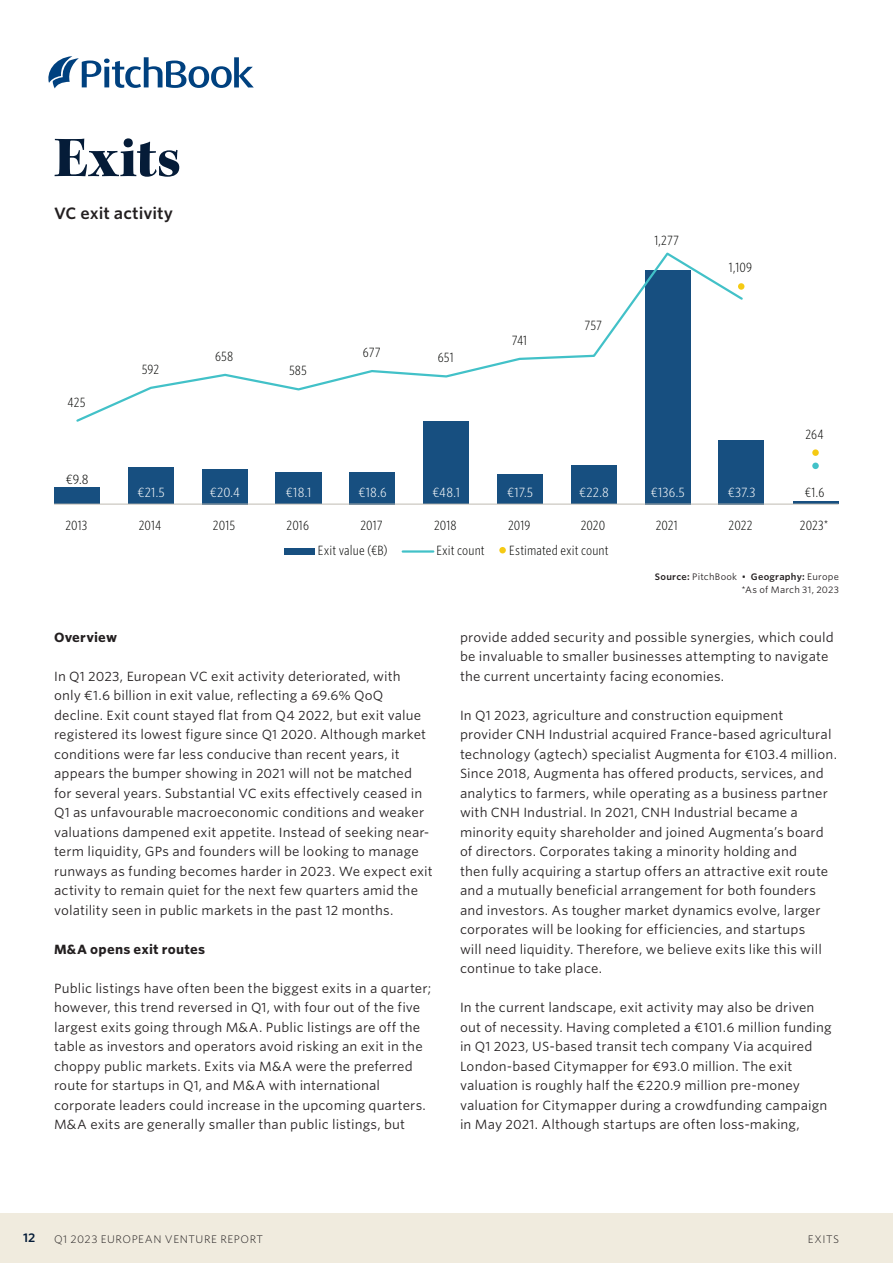
<style>
.page{position:relative;width:893px;height:1263px;background:#fff}
.page>*{position:absolute;margin:0;border:0;box-sizing:border-box;transform-origin:0 0}
.CR_H1{font:58.5px "Kepler Std Black Subh";letter-spacing:.01em;color:#051c38}
.CR_Chart_title{font:600 15.75px "Whitney S Sm";color:#231f20}
.CR_Body_copy_-_runt{font:12.75px/19.5px "Whitney S Sm";letter-spacing:.01em;color:#231f20}
.t1{font:300 12.75px "Whitney Cond S Sm";letter-spacing:.005em;color:#040503}
.t2{font:300 12.75px "Whitney Cond S Sm";color:#fff;scale:1.1 1}
.CR_Body_subsection_h{font:700 12.75px "Whitney S Sm";letter-spacing:.015em;color:#231f20}
.t3{font:300 12.75px "Whitney Cond S Sm";letter-spacing:.005em;color:#040503;scale:1.1 1}
.t4{font:600 12px "Whitney S Sm";color:#051c38}
.t5{font:300 10.5px "Whitney S Sm";letter-spacing:.045em;color:#231f20}
.CR_Source_tag{font:600 9px "Whitney S Sm";letter-spacing:.025em;color:#231f20}
.CR_Source_tag-2{font:9px "Whitney S Sm";letter-spacing:.025em;color:#231f20}
.s1{font-weight:400}
</style>
<div class="page">
<div style="left:0;top:1213px;width:893px;height:50px;background:#f0ebde"></div>
<svg style="left:48px;top:56px;width:206px;height:32px"></svg>
<hr style="left:792px;top:502px;width:46px;height:2px;background:#174f80">
<div style="left:718px;top:440px;width:46px;height:64px;background:#174f80"></div>
<div style="left:645px;top:270px;width:46px;height:234px;background:#174f80"></div>
<div style="left:570px;top:465px;width:46px;height:39px;background:#174f80"></div>
<div style="left:497px;top:474px;width:46px;height:30px;background:#174f80"></div>
<div style="left:423px;top:422px;width:46px;height:82px;background:#174f80"></div>
<div style="left:349px;top:472px;width:46px;height:32px;background:#174f80"></div>
<div style="left:275px;top:473px;width:47px;height:31px;background:#174f80"></div>
<div style="left:202px;top:469px;width:46px;height:35px;background:#174f80"></div>
<div style="left:128px;top:467px;width:46px;height:37px;background:#174f80"></div>
<div style="left:54px;top:487px;width:46px;height:17px;background:#174f80"></div>
<svg style="left:76px;top:252px;width:669px;height:170px"></svg>
<div style="left:738px;top:283px;width:6px;height:7px;background:#f5ca13;border-radius:50%"></div>
<div style="left:812px;top:449px;width:7px;height:7px;background:#f5ca13;border-radius:50%"></div>
<div style="left:812px;top:463px;width:7px;height:6px;background:#42c1c8;border-radius:50%"></div>
<hr style="left:54px;top:504px;width:784px;height:1px;background:#bfbbb2">
<div style="left:284px;top:548px;width:31px;height:7px;background:#174f80"></div>
<hr style="left:403px;top:550px;width:30px;height:3px;background:#42c1c8">
<div style="left:499px;top:547px;width:7px;height:6px;background:#f5ca14;border-radius:50%"></div>
<p class="CR_H1" style="left:54px;top:124px;width:128px">Exits</p>
<p class="CR_Chart_title" style="left:54px;top:202px;width:121px">VC exit activity</p>
<p class="t1" style="left:68px;top:394px;width:19px">425</p>
<p class="t3" style="left:66px;top:471px;width:22px">€9.8</p>
<p class="t1" style="left:142px;top:361px;width:19px">592</p>
<p class="t1" style="left:215px;top:348px;width:20px">658</p>
<p class="t1" style="left:289px;top:362px;width:19px">585</p>
<p class="t1" style="left:363px;top:344px;width:19px">677</p>
<p class="t1" style="left:438px;top:349px;width:18px">651</p>
<p class="t1" style="left:512px;top:332px;width:17px">741</p>
<p class="t1" style="left:584px;top:317px;width:19px">757</p>
<p class="t1" style="left:654px;top:232px;width:26px">1,277</p>
<p class="t1" style="left:729px;top:259px;width:25px">1,109</p>
<p class="t1" style="left:805px;top:426px;width:20px">264</p>
<p class="t2" style="left:137px;top:484px;width:26px">€21.5</p>
<p class="t2" style="left:210px;top:484px;width:29px">€20.4</p>
<p class="t2" style="left:286px;top:484px;width:25px">€18.1</p>
<p class="t2" style="left:358px;top:484px;width:27px">€18.6</p>
<p class="t2" style="left:432px;top:484px;width:27px">€48.1</p>
<p class="t2" style="left:507px;top:484px;width:25px">€17.5</p>
<p class="t2" style="left:579px;top:484px;width:29px">€22.8</p>
<p class="t2" style="left:651px;top:484px;width:32px">€136.5</p>
<p class="t2" style="left:728px;top:484px;width:27px">€37.3</p>
<p class="t1" style="left:805px;top:484px;width:21px">€1.6</p>
<p class="t1" style="left:65px;top:517px;width:23px">2013</p>
<p class="t1" style="left:139px;top:517px;width:24px">2014</p>
<p class="t1" style="left:213px;top:517px;width:24px">2015</p>
<p class="t1" style="left:287px;top:517px;width:24px">2016</p>
<p class="t1" style="left:360px;top:517px;width:24px">2017</p>
<p class="t1" style="left:434px;top:517px;width:24px">2018</p>
<p class="t1" style="left:508px;top:517px;width:24px">2019</p>
<p class="t1" style="left:581px;top:517px;width:26px">2020</p>
<p class="t1" style="left:656px;top:517px;width:24px">2021</p>
<p class="t1" style="left:729px;top:517px;width:26px">2022</p>
<p class="t1" style="left:800px;top:517px;width:30px">2023*</p>
<p class="t1" style="left:318px;top:542px;width:71px">Exit value (€B)</p>
<p class="t1" style="left:436px;top:542px;width:50px">Exit count</p>
<p class="t1" style="left:509px;top:542px;width:101px">Estimated exit count</p>
<p class="CR_Source_tag" style="left:655px;top:570px;width:186px">Source: <span class="s1">PitchBook •</span> Geography: <span class="s1">Europe</span></p>
<p class="CR_Source_tag-2" style="left:741px;top:584px;width:99px">*As of March 31, 2023</p>
<p class="CR_Body_subsection_h" style="left:54px;top:628px;width:64px">Overview</p>
<p class="CR_Body_copy_-_runt" style="left:54px;top:666px;width:380px">In Q1 2023, European VC exit activity deteriorated, with<br>only €1.6 billion in exit value, reflecting a 69.6% QoQ decline. Exit count stayed flat from Q4 2022, but exit value registered its lowest figure since Q1 2020. Although market conditions were far less conducive than recent years, it appears the bumper showing in 2021 will not be matched for several years. Substantial VC exits effectively ceased in Q1 as unfavourable macroeconomic conditions and weaker valuations dampened exit appetite. Instead of seeking near&shy;term liquidity, GPs and founders will be looking to manage runways as funding becomes harder in 2023. We expect exit activity to remain quiet for the next few quarters amid the volatility seen in public markets in the past 12 months.</p>
<p class="CR_Body_subsection_h" style="left:54px;top:940px;width:153px">M&amp;A opens exit routes</p>
<p class="CR_Body_copy_-_runt" style="left:54px;top:978px;width:379px">Public listings have often been the biggest exits in a quarter; however, this trend reversed in Q1, with four out of the five largest exits going through M&amp;A. Public listings are off the table as investors and operators avoid risking an exit in the choppy public markets. Exits via M&amp;A were the preferred route for startups in Q1, and M&amp;A with international corporate leaders could increase in the upcoming quarters.<br>M&amp;A exits are generally smaller than public listings, but</p>
<p class="CR_Body_copy_-_runt" style="left:460px;top:627px;width:375px">provide added security and possible synergies, which could be invaluable to smaller businesses attempting to navigate the current uncertainty facing economies.</p>
<p class="CR_Body_copy_-_runt" style="left:460px;top:705px;width:378px">In Q1 2023, agriculture and construction equipment provider CNH Industrial acquired France-based agricultural technology (agtech) specialist Augmenta for €103.4 million.<br>Since 2018, Augmenta has offered products, services, and analytics to farmers, while operating as a business partner with CNH Industrial. In 2021, CNH Industrial became a minority equity shareholder and joined Augmenta’s board of directors. Corporates taking a minority holding and<br>then fully acquiring a startup offers an attractive exit route and a mutually beneficial arrangement for both founders and investors. As tougher market dynamics evolve, larger corporates will be looking for efficiencies, and startups<br>will need liquidity. Therefore, we believe exits like this will continue to take place.</p>
<p class="CR_Body_copy_-_runt" style="left:460px;top:998px;width:373px">In the current landscape, exit activity may also be driven out of necessity. Having completed a €101.6 million funding in Q1 2023, US-based transit tech company Via acquired London-based Citymapper for €93.0 million. The exit valuation is roughly half the €220.9 million pre-money valuation for Citymapper during a crowdfunding campaign in May 2021. Although startups are often loss-making,</p>
<p class="t4" style="left:23px;top:1229px;width:14px">12</p>
<p class="t5" style="left:54px;top:1232px;width:211px">Q1 2023 EUROPEAN VENTURE REPORT</p>
<p class="t5" style="left:808px;top:1232px;width:33px">EXITS</p>
</div>
